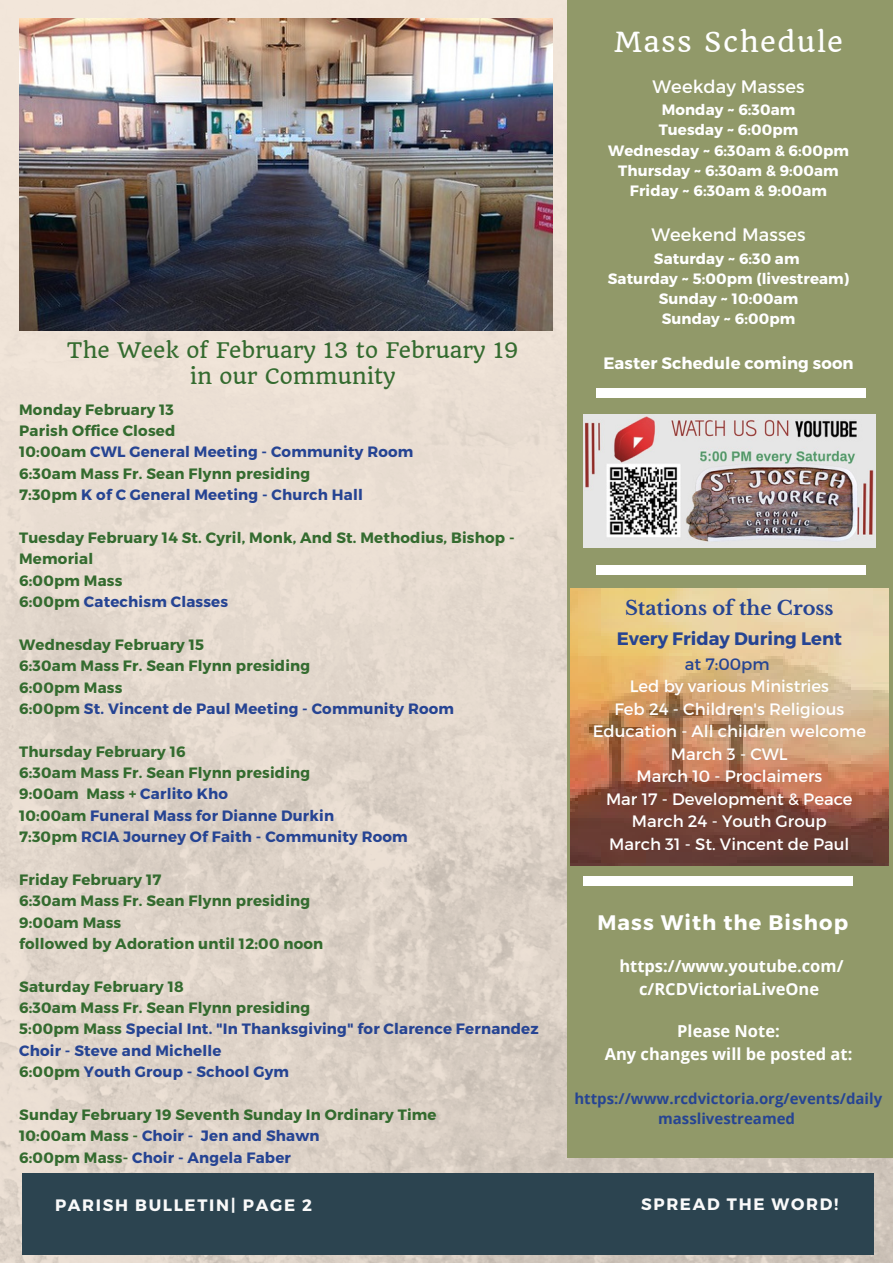
<style>
.page{position:relative;width:893px;height:1264px;background:#fff}
.page>*{position:absolute;margin:0;border:0;box-sizing:border-box;transform-origin:0 0}
.t1{font:27px "Quando";letter-spacing:.05em;color:#fff}
.t2{font:21px/25.8px "Quando";color:#346b2f;text-align:center}
.t3{font:700 21px "Montserrat";letter-spacing:.05em;color:#fff}
.t4{font:700 19.5px "Libre Baskerville";color:#264493}
.t5{font:18px "Montserrat";letter-spacing:.005em;color:#fff}
.t6{font:700 18px "Montserrat";color:#264493}
.t7{font:16.5px/22.5px "Montserrat";color:#fff;text-align:center}
.t8{font:700 16.5px/22.5px "Open Sans";color:#fff;text-align:center}
.t9{font:700 16.5px "Montserrat";letter-spacing:.1em;color:#fafafa}
.t10{font:700 16.5px "Montserrat";letter-spacing:.005em;color:#fff}
.t11{font:16.5px "Montserrat";color:#264493}
.t12{font:700 15px/21.3px "Montserrat";letter-spacing:.015em;color:#346b2f}
.t13{font:700 15px/20.2px "Montserrat";letter-spacing:.005em;color:#fff;text-align:center}
.t14{font:700 15px/21.3px "Montserrat";letter-spacing:.015em;color:#264493}
.t15{font:700 15px/20.2px "Open Sans";color:#264493;text-align:center}
.s1{color:#264493}
.s2{color:#346b2f}
</style>
<div class="page">
<img style="left:0;top:0;width:892px;height:1262px">
<img style="left:19px;top:19px;width:533px;height:311px">
<div style="left:22px;top:1173px;width:851px;height:81px;background:#2c4450"></div>
<div style="left:567px;top:0;width:325px;height:1157px;background:#919969"></div>
<div style="left:596px;top:566px;width:270px;height:9px;background:#fff"></div>
<img style="left:583px;top:414px;width:292px;height:133px">
<div style="left:596px;top:388px;width:270px;height:9px;background:#fff"></div>
<div style="left:583px;top:876px;width:269px;height:9px;background:#fff"></div>
<img style="left:570px;top:588px;width:318px;height:277px">
<h2 class="t2" style="left:67px;top:337px;width:453px">The Week of February 13 to February 19 in our Community</h2>
<p class="t12" style="left:19px;top:398px;width:396px">Monday February 13<br>Parish Office Closed<br>10:00am <span class="s1">CWL General Meeting - Community Room<br></span>6:30am Mass Fr. Sean Flynn presiding<br>7:30pm <span class="s1">K of C General Meeting - Church Hall</span></p>
<p class="t12" style="left:19px;top:526px;width:497px">Tuesday February 14 St. Cyril, Monk, And St. Methodius, Bishop -<br>Memorial<br>6:00pm Mass<br>6:00pm <span class="s1">Catechism Classes</span></p>
<p class="t12" style="left:19px;top:633px;width:436px">Wednesday February 15<br>6:30am Mass Fr. Sean Flynn presiding<br>6:00pm Mass<br>6:00pm <span class="s1">St. Vincent de Paul Meeting - Community Room</span></p>
<p class="t12" style="left:19px;top:740px;width:390px">Thursday February 16<br>6:30am Mass Fr. Sean Flynn presiding<br>9:00am Mass + <span class="s1">Carlito Kho<br></span>10:00am <span class="s1">Funeral Mass for Dianne Durkin<br></span>7:30pm <span class="s1">RCIA Journey Of Faith - Community Room</span></p>
<p class="t12" style="left:19px;top:868px;width:305px">Friday February 17<br>6:30am Mass Fr. Sean Flynn presiding<br>9:00am Mass<br>followed by Adoration until 12:00 noon</p>
<p class="t14" style="left:19px;top:974px;width:521px"><span class="s2">Saturday February 18<br>6:30am Mass Fr. Sean Flynn presiding<br>5:00pm Mass</span> Special Int. "In Thanksgiving" for Clarence Fernandez Choir - Steve and Michelle<br><span class="s2">6:00pm</span> Youth Group - School Gym</p>
<p class="t12" style="left:19px;top:1103px;width:419px">Sunday February 19 Seventh Sunday In Ordinary Time<br>10:00am Mass - <span class="s1">Choir - Jen and Shawn<br></span>6:00pm Mass- <span class="s1">Choir - Angela Faber</span></p>
<h1 class="t1" style="left:613px;top:25px;width:231px">Mass Schedule</h1>
<p class="t5" style="left:652px;top:75px;width:153px">Weekday Masses</p>
<p class="t13" style="left:608px;top:99px;width:242px">Monday ~ 6:30am<br>Tuesday ~ 6:00pm<br>Wednesday ~ 6:30am &amp; 6:00pm<br>Thursday ~ 6:30am &amp; 9:00am<br>Friday ~ 6:30am &amp; 9:00am</p>
<p class="t5" style="left:651px;top:223px;width:156px">Weekend Masses</p>
<p class="t13" style="left:608px;top:247px;width:243px">Saturday ~ 6:30 am<br>Saturday ~ 5:00pm (livestream)<br>Sunday ~ 10:00am<br>Sunday ~ 6:00pm</p>
<p class="t10" style="left:603px;top:353px;width:252px">Easter Schedule coming soon</p>
<h3 class="t4" style="left:625px;top:596px;width:210px">Stations of the Cross</h3>
<p class="t6" style="left:616px;top:627px;width:227px">Every Friday During Lent</p>
<p class="t11" style="left:684px;top:653px;width:86px">at 7:00pm</p>
<p class="t7" style="left:592px;top:674px;width:275px">Led by various Ministries<br>Feb 24 - Children's Religious<br>Education - All children welcome<br>March 3 - CWL<br>March 10 - Proclaimers<br>Mar 17 - Development &amp; Peace<br>March 24 - Youth Group<br>March 31 - St. Vincent de Paul</p>
<h2 class="t3" style="left:597px;top:908px;width:252px">Mass With the Bishop</h2>
<p class="t8" style="left:619px;top:954px;width:225px">https://www.youtube.com/ c/RCDVictoriaLiveOne</p>
<p class="t8" style="left:604px;top:1019px;width:249px">Please Note:<br>Any changes will be posted at:</p>
<p class="t15" style="left:574px;top:1087px;width:309px">https://www.rcdvictoria.org/events/daily masslivestreamed</p>
<p class="t9" style="left:55px;top:1194px;width:259px">PARISH BULLETIN| PAGE 2</p>
<p class="t9" style="left:641px;top:1193px;width:198px">SPREAD THE WORD!</p>
</div>
